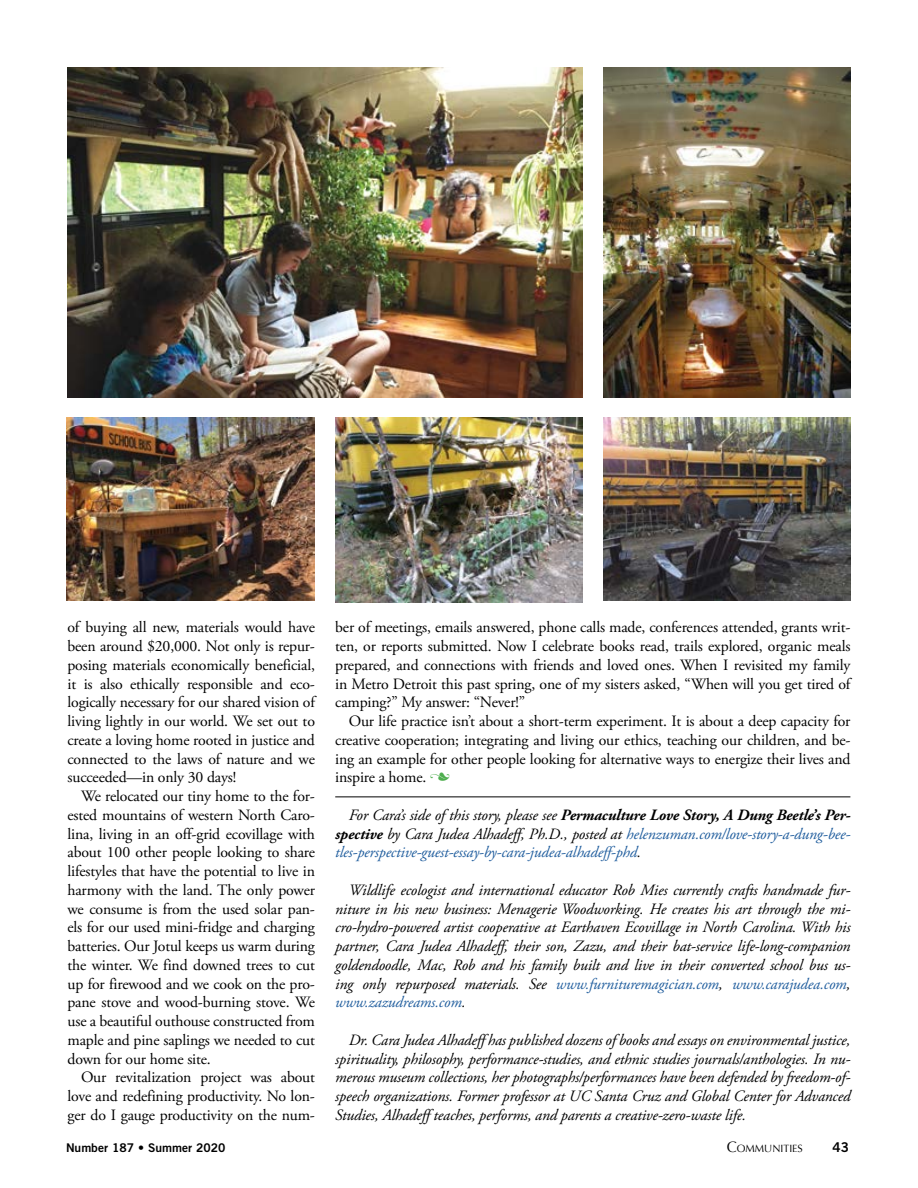
<style>
.page{position:relative;width:918px;height:1188px;background:#fff}
.page>*{position:absolute;margin:0;border:0;box-sizing:border-box;transform-origin:0 0}
.t1{font:15.75px/18.8px "Adobe Garamond Pro";letter-spacing:-.01em;color:#000;text-align:justify}
.t2{font:italic 15.75px/18.8px "Adobe Garamond Pro";letter-spacing:-.01em;color:#000;text-align:justify}
.t3{font:italic 15.75px/18.8px "Adobe Garamond Pro";letter-spacing:-.01em;color:#215e9e;text-align:justify}
.t4{font:13.5px "Trade Gothic Bold Two";color:#000}
.t5{font:12px "Trade Gothic Bold Two";color:#000}
.t6{font:10.5px "Optima";color:#000}
.s1{font-family:"Type Embellishments One Let Plain";color:#4dae4d}
.s2{color:#000}
.s3{font-weight:700;color:#000}
.s4{color:#215e9e}
.s5{font-size:15px}
</style>
<div class="page">
<img style="left:603px;top:417px;width:247px;height:184px">
<img style="left:68px;top:68px;width:515px;height:330px">
<img style="left:603px;top:68px;width:247px;height:330px">
<img style="left:67px;top:417px;width:247px;height:184px">
<img style="left:335px;top:417px;width:248px;height:186px">
<hr style="left:335px;top:796px;width:515px;height:1px;background:#000">
<p class="t1" style="left:68px;top:619px;width:249px">of buying all new, materials would have been around $20,000. Not only is repur&shy;posing materials economically beneficial, it is also ethically responsible and eco&shy;logically necessary for our shared vision of living lightly in our world. We set out to create a loving home rooted in justice and connected to the laws of nature and we succeeded—in only 30 days!</p>
<p class="t1" style="left:68px;top:787px;width:249px;text-indent:14px">We relocated our tiny home to the for&shy;ested mountains of western North Caro&shy;lina, living in an off-grid ecovillage with about 100 other people looking to share lifestyles that have the potential to live in harmony with the land. The only power we consume is from the used solar pan&shy;els for our used mini-fridge and charging batteries. Our Jotul keeps us warm during the winter. We find downed trees to cut up for firewood and we cook on the pro&shy;pane stove and wood-burning stove. We use a beautiful outhouse constructed from maple and pine saplings we needed to cut down for our home site.</p>
<p class="t1" style="left:68px;top:1069px;width:249px;text-indent:14px">Our revitalization project was about love and redefining productivity. No lon&shy;ger do I gauge productivity on the num-</p>
<p class="t1" style="left:335px;top:619px;width:517px">ber of meetings, emails answered, phone calls made, conferences attended, grants writ&shy;ten, or reports submitted. Now I celebrate books read, trails explored, organic meals prepared, and connections with friends and loved ones. When I revisited my family in Metro Detroit this past spring, one of my sisters asked, “When will you get tired of camping?” My answer: “Never!”</p>
<p class="t1" style="left:335px;top:712px;width:517px;text-indent:14px">Our life practice isn’t about a short-term experiment. It is about a deep capacity for creative cooperation; integrating and living our ethics, teaching our children, and be&shy;ing an example for other people looking for alternative ways to energize their lives and inspire a home. <span class="s1">n</span></p>
<p class="t3" style="left:335px;top:806px;width:517px;text-indent:14px"><span class="s2">For Cara’s side of this story, please see</span> <span class="s3">Permaculture Love Story, A Dung Beetle’s Per&shy;spective</span> <span class="s2">by Cara Judea Alhadeff, Ph.D., posted at</span> helenzuman.com/love-story-a-dung-bee&shy;tles-perspective-guest-essay-by-cara-judea-alhadeff-phd<span class="s2">.</span></p>
<p class="t2" style="left:335px;top:881px;width:517px;text-indent:14px">Wildlife ecologist and international educator Rob Mies currently crafts handmade fur&shy;niture in his new business: Menagerie Woodworking. He creates his art through the mi&shy;cro-hydro-powered artist cooperative at Earthaven Ecovillage in North Carolina. With his partner, Cara Judea Alhadeff, their son, Zazu, and their bat-service life-long-companion goldendoodle, Mac, Rob and his family built and live in their converted school bus us&shy;ing only repurposed materials. See <span class="s4">www.furnituremagician.com</span>, <span class="s4">www.carajudea.com</span>, <span class="s4">www.zazudreams.com</span>.</p>
<p class="t2" style="left:335px;top:1031px;width:517px;text-indent:14px">Dr. Cara Judea Alhadeff has published dozens of books and essays on environmental justice, spirituality, philosophy, performance-studies, and ethnic studies journals/anthologies. In nu&shy;merous museum collections, her photographs/performances have been defended by freedom-of&shy;speech organizations. Former professor at UC Santa Cruz and Global Center for Advanced Studies, Alhadeff teaches, performs, and parents a creative-zero-waste life.</p>
<p class="t5" style="left:66px;top:1140px;width:161px">Number 187 • Summer 2020</p>
<p class="t6" style="left:727px;top:1142px;width:77px"><span class="s5">C</span>OMMUNITIES</p>
<p class="t4" style="left:833px;top:1139px;width:18px">43</p>
</div>
